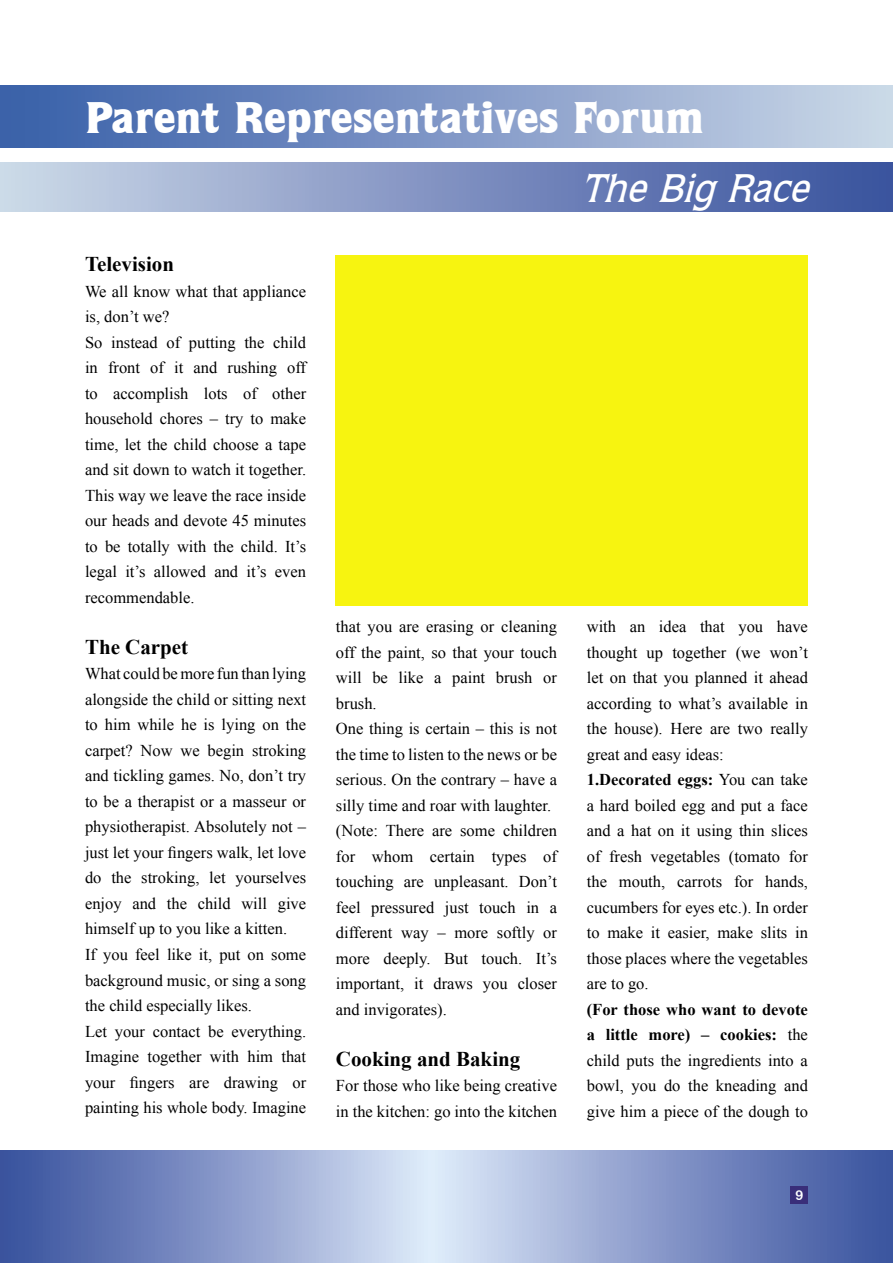
<style>
.page{position:relative;width:893px;height:1263px;background:#fff}
.page>*{position:absolute;margin:0;border:0;box-sizing:border-box;transform-origin:0 0}
.BodyText{font:900 45px "Quorum IT Cby BT";color:#fff}
.BodyText-2{font:italic 500 40.5px "Quorum IT Cby BT";color:#fff}
.BodyText-3{font:700 21px "Times New Roman";color:#000}
.BodyText-4{font:16.5px/25.5px "Times New Roman";color:#000;text-align:justify}
.t1{font:13.5px "Arial Rounded MT Bold";color:#fff}
.s1{font-weight:700}
</style>
<div class="page">
<div style="left:0;top:162px;width:893px;height:49px;background:linear-gradient(to right,#ccd8e8,#374f9c)"></div>
<div style="left:0;top:85px;width:893px;height:63px;background:linear-gradient(to right,#375ca7,#cbd7e7)"></div>
<svg style="left:0;top:1150px;width:893px;height:113px"></svg>
<div style="left:791px;top:1186px;width:17px;height:17px;background:#392e7a"></div>
<div style="left:336px;top:255px;width:472px;height:351px;background:#f7f410"></div>
<p class="BodyText" style="left:85px;top:90px;width:620px">Parent Representatives Forum</p>
<p class="BodyText-2" style="left:581px;top:163px;width:242px">TheBigRace</p>
<p class="BodyText-3" style="left:85px;top:250px;width:91px">Television</p>
<p class="BodyText-4" style="left:85px;top:278px;width:223px">We all know what that appliance is, don’t we?</p>
<p class="BodyText-4" style="left:85px;top:329px;width:223px">So instead of putting the child in front of it and rushing off to accomplish lots of other household chores – try to make time, let the child choose a tape and sit down to watch it together.<br>This way we leave the race inside our heads and devote 45 minutes to be totally with the child. It’s legal it’s allowed and it’s even recommendable.</p>
<p class="BodyText-3" style="left:85px;top:632px;width:105px">The Carpet</p>
<p class="BodyText-4" style="left:85px;top:661px;width:223px">What could be more fun than lying alongside the child or sitting next to him while he is lying on the carpet? Now we begin stroking and tickling games. No, don’t try to be a therapist or a masseur or physiotherapist. Absolutely not – just let your fingers walk, let love do the stroking, let yourselves enjoy and the child will give himself up to you like a kitten.</p>
<p class="BodyText-4" style="left:85px;top:941px;width:223px">If you feel like it, put on some background music, or sing a song the child especially likes.</p>
<p class="BodyText-4" style="left:85px;top:1018px;width:223px">Let your contact be everything.<br>Imagine together with him that your fingers are drawing or painting his whole body. Imagine</p>
<p class="BodyText-4" style="left:336px;top:614px;width:223px">that you are erasing or cleaning off the paint, so that your touch will be like a paint brush or brush.</p>
<p class="BodyText-4" style="left:336px;top:716px;width:223px">One thing is certain – this is not the time to listen to the news or be serious. On the contrary – have a silly time and roar with laughter.</p>
<p class="BodyText-4" style="left:336px;top:818px;width:223px">(Note: There are some children for whom certain types of touching are unpleasant. Don’t feel pressured just touch in a different way – more softly or more deeply. But touch. It’s important, it draws you closer and invigorates).</p>
<p class="BodyText-3" style="left:336px;top:1044px;width:186px">Cooking and Baking</p>
<p class="BodyText-4" style="left:336px;top:1073px;width:223px">For those who like being creative in the kitchen: go into the kitchen</p>
<p class="BodyText-4" style="left:587px;top:614px;width:223px">with an idea that you have thought up together (we won’t let on that you planned it ahead according to what’s available in the house). Here are two really great and easy ideas:</p>
<p class="BodyText-4" style="left:587px;top:767px;width:223px"><span class="s1">1.Decorated eggs:</span> You can take a hard boiled egg and put a face and a hat on it using thin slices of fresh vegetables (tomato for the mouth, carrots for hands, cucumbers for eyes etc.). In order to make it easier, make slits in those places where the vegetables are to go.</p>
<p class="BodyText-4" style="left:587px;top:996px;width:223px"><span class="s1">(For those who want to devote a little more) – cookies:</span> the child puts the ingredients into a bowl, you do the kneading and give him a piece of the dough to</p>
<p class="t1" style="left:795px;top:1187px;width:10px">9</p>
</div>
